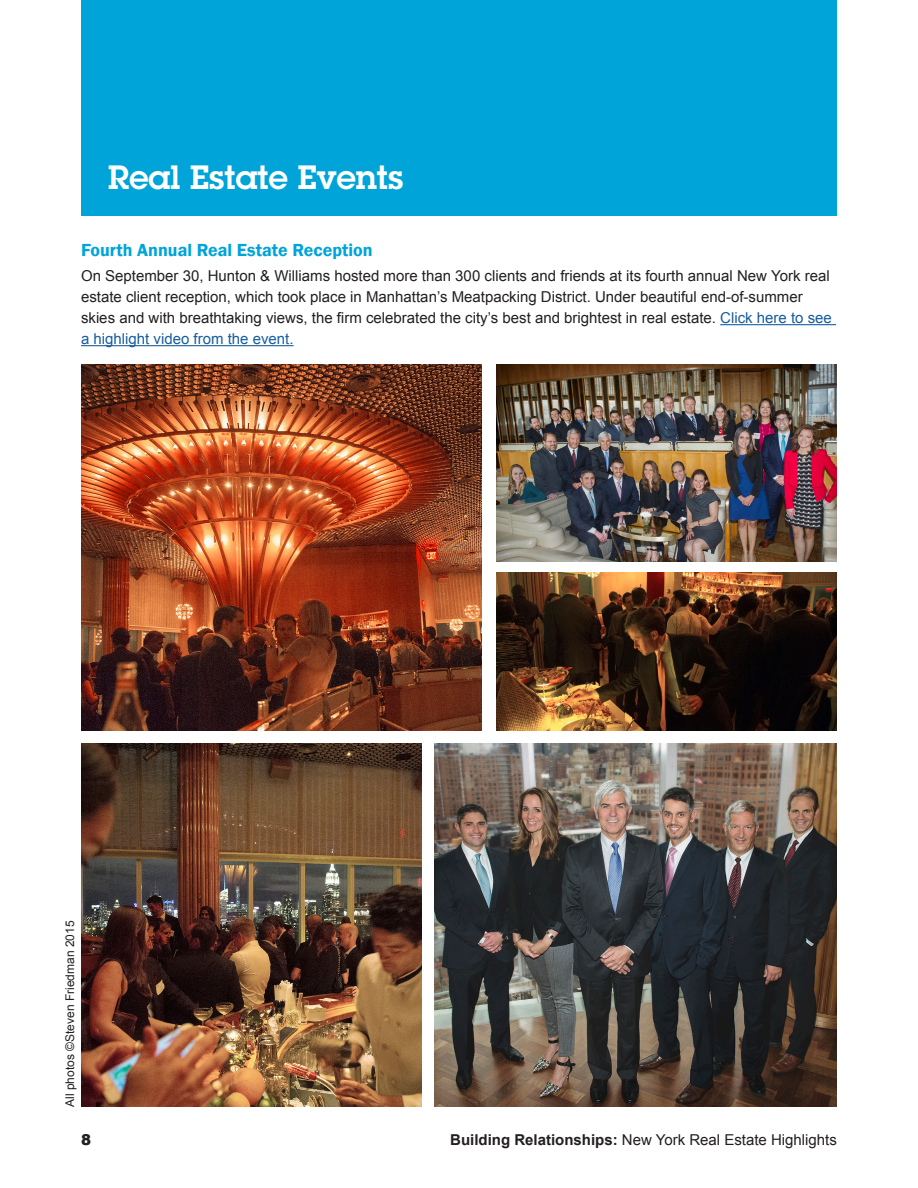
<style>
.page{position:relative;width:918px;height:1188px;background:#fff}
.page>*{position:absolute;margin:0;border:0;box-sizing:border-box;transform-origin:0 0}
._01a__Page_Head{font:600 33px "Lubalin Graph Std";color:#fff}
._02__Head_Level_One{font:600 18px "Franklin Gothic";color:#00a4d9}
._02__Body{font:15px/21px "Arial";color:#231f20}
.t1{font:900 15px "Arial";color:#231f20}
._02__Body-2{font:12px "Arial";color:#231f20}
.s1{color:#175d9e}
.s2{font-weight:700}
</style>
<div class="page">
<div style="left:81px;top:0;width:756px;height:216px;background:#00a4d9"></div>
<hr style="left:720px;top:324px;width:116px;height:1px;background:#175d9e">
<hr style="left:81px;top:345px;width:213px;height:1px;background:#175d9e">
<img style="left:81px;top:364px;width:401px;height:366px">
<img style="left:497px;top:364px;width:340px;height:197px">
<img style="left:497px;top:573px;width:340px;height:157px">
<img style="left:81px;top:744px;width:340px;height:363px">
<img style="left:434px;top:744px;width:403px;height:363px">
<p class="_01a__Page_Head" style="left:108px;top:155px;width:297px">Real Estate Events</p>
<p class="_02__Head_Level_One" style="left:81px;top:239px;width:293px">Fourth Annual Real Estate Reception</p>
<p class="_02__Body" style="left:81px;top:265px;width:752px">On September 30, Hunton &amp; Williams hosted more than 300 clients and friends at its fourth annual New York real estate client reception, which took place in Manhattan’s Meatpacking District. Under beautiful end-of-summer skies and with breathtaking views, the firm celebrated the city’s best and brightest in real estate. <span class="s1">Click here to see a highlight video from the event.</span></p>
<p class="_02__Body-2" style="left:62px;top:1107px;width:188px;rotate:-90deg">All photos ©Steven Friedman 2015</p>
<p class="t1" style="left:81px;top:1129px;width:12px">8</p>
<p class="_02__Body" style="left:450px;top:1129px;width:388px"><span class="s2">Building Relationships:</span> New York Real Estate Highlights</p>
</div>
